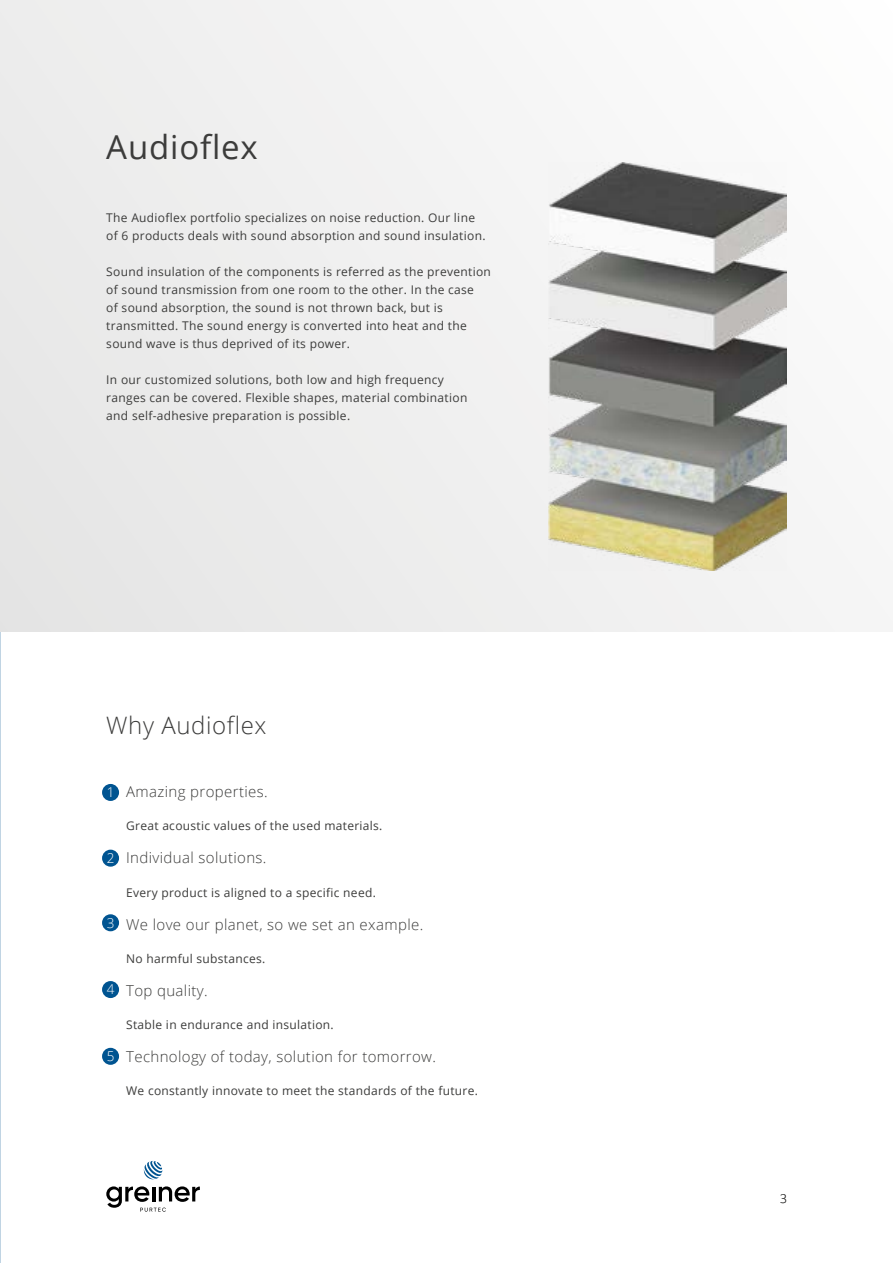
<style>
.page{position:relative;width:893px;height:1263px;background:#fff}
.page>*{position:absolute;margin:0;border:0;box-sizing:border-box;transform-origin:0 0}
.t1{font:33px "Open Sans";letter-spacing:.025em;color:#3c3c3b}
.t2{font:300 24px "Open Sans";letter-spacing:.025em;color:#3c3c3b}
.t3{font:300 15px "Open Sans";letter-spacing:.025em;color:#3c3c3b}
.t4{font:300 13.5px "Open Sans";color:#fff}
.t5{font:12px/18px "Open Sans";letter-spacing:.025em;color:#3c3c3b}
.t6{font:300 12px "Open Sans";color:#3c3c3b}
</style>
<div class="page">
<svg style="left:106px;top:1186px;width:94px;height:26px"></svg>
<svg style="left:144px;top:1161px;width:18px;height:19px"></svg>
<svg style="left:0;top:0;width:835px;height:631px"></svg>
<div style="left:102px;top:784px;width:17px;height:17px;background:#005491;border-radius:50%"></div>
<div style="left:102px;top:850px;width:17px;height:17px;background:#005491;border-radius:50%"></div>
<div style="left:102px;top:914px;width:17px;height:17px;background:#005491;border-radius:50%"></div>
<div style="left:102px;top:981px;width:17px;height:17px;background:#005491;border-radius:50%"></div>
<div style="left:102px;top:1048px;width:17px;height:17px;background:#005491;border-radius:50%"></div>
<h1 class="t1" style="left:106px;top:125px;width:153px">Audioflex</h1>
<p class="t5" style="left:106px;top:208px;width:381px">The Audioflex portfolio specializes on noise reduction. Our line of 6 products deals with sound absorption and sound insulation.</p>
<p class="t5" style="left:106px;top:262px;width:386px">Sound insulation of the components is referred as the prevention of sound transmission from one room to the other. In the case<br>of sound absorption, the sound is not thrown back, but is transmitted. The sound energy is converted into heat and the sound wave is thus deprived of its power.</p>
<p class="t5" style="left:106px;top:370px;width:363px">In our customized solutions, both low and high frequency ranges can be covered. Flexible shapes, material combination and self-adhesive preparation is possible.</p>
<h2 class="t2" style="left:106px;top:708px;width:162px">Why Audioflex</h2>
<p class="t4" style="left:107px;top:783px;width:9px">1</p>
<p class="t4" style="left:107px;top:849px;width:9px">2</p>
<p class="t4" style="left:107px;top:913px;width:9px">3</p>
<p class="t4" style="left:107px;top:980px;width:9px">4</p>
<p class="t4" style="left:107px;top:1047px;width:9px">5</p>
<p class="t3" style="left:126px;top:782px;width:143px">Amazing properties.</p>
<p class="t5" style="left:126px;top:817px;width:258px">Great acoustic values of the used materials.</p>
<p class="t3" style="left:126px;top:848px;width:142px">Individual solutions.</p>
<p class="t5" style="left:126px;top:883px;width:251px">Every product is aligned to a specific need.</p>
<p class="t3" style="left:126px;top:914px;width:299px">We love our planet, so we set an example.</p>
<p class="t5" style="left:126px;top:949px;width:141px">No harmful substances.</p>
<p class="t3" style="left:126px;top:980px;width:83px">Top quality.</p>
<p class="t5" style="left:126px;top:1015px;width:209px">Stable in endurance and insulation.</p>
<p class="t3" style="left:126px;top:1046px;width:311px">Technology of today, solution for tomorrow.</p>
<p class="t5" style="left:126px;top:1081px;width:353px">We constantly innovate to meet the standards of the future.</p>
<p class="t6" style="left:780px;top:1190px;width:8px">3</p>
</div>
